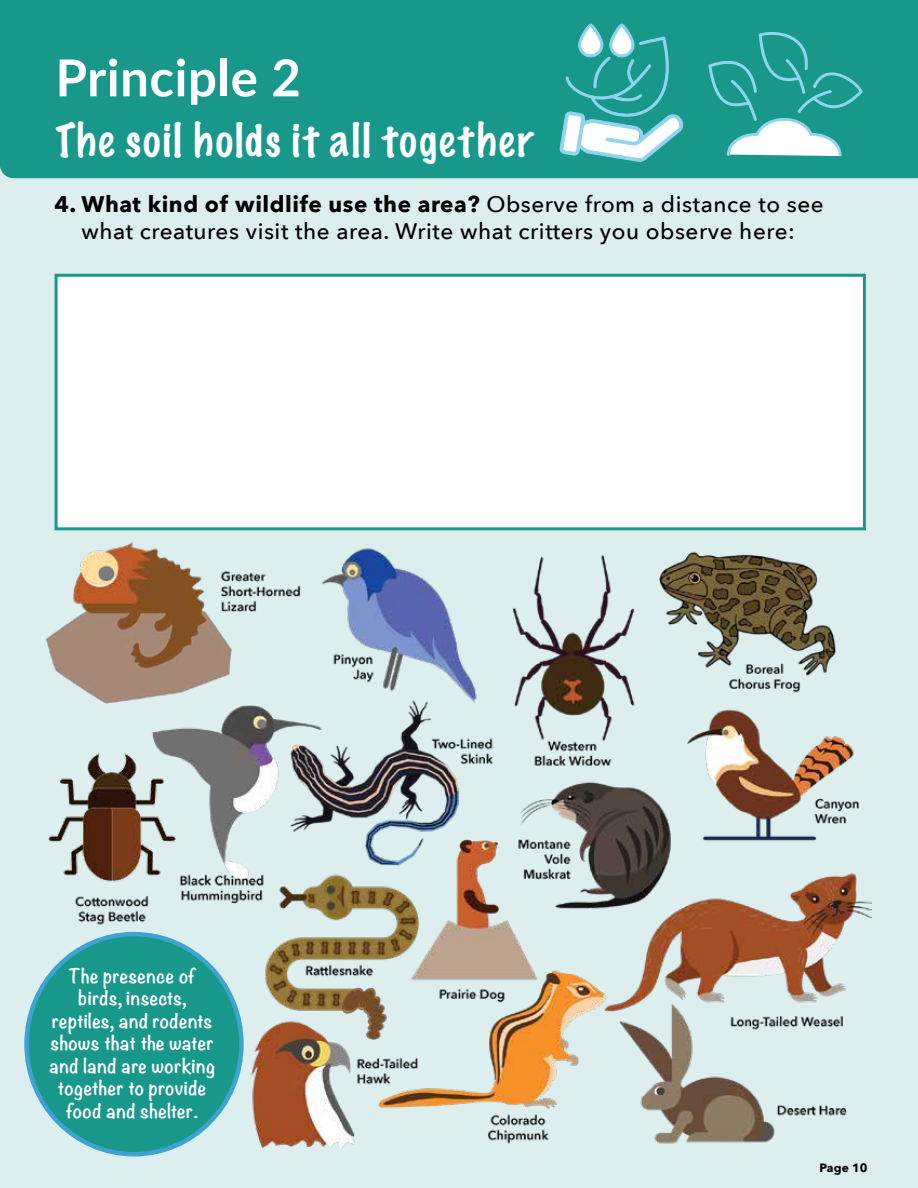
<style>
.page{position:relative;width:918px;height:1188px;background:#dcefee}
.page>*{position:absolute;margin:0;border:0;box-sizing:border-box;transform-origin:0 0}
.t1{font:700 51px "Lato";letter-spacing:.01em;color:#fff}
.t2{font:100 42px "Marker Felt";letter-spacing:.055em;color:#fff}
.t3{font:500 22.5px/27px "Avenir Next";letter-spacing:.025em;color:#000;text-align:center}
.t4{font:700 18px/22.5px "Noteworthy";letter-spacing:.025em;color:#fff;text-align:center}
.t5{font:700 12px "Avenir Next";letter-spacing:.01em;color:#000}
.s1{font-weight:700}
</style>
<div class="page">
<div style="left:0;top:0;width:918px;height:178px;background:#18988b"></div>
<img style="left:47px;top:542px;width:824px;height:606px">
<div style="left:27px;top:934px;width:214px;height:220px;background:#18988b;border-radius:50%"></div>
<svg style="left:708px;top:30px;width:155px;height:126px;background:#41aaa3"></svg>
<svg style="left:559px;top:23px;width:124px;height:139px;background:#57b5b1"></svg>
<div style="left:55px;top:274px;width:811px;height:256px;background:#fff;border:3px solid #18988b"></div>
<h1 class="t1" style="left:56px;top:40px;width:247px">Principle 2</h1>
<h2 class="t2" style="left:56px;top:107px;width:479px">The soil holds it all together</h2>
<p class="t3" style="left:55px;top:189px;width:771px"><span class="s1">4. What kind of wildlife use the area?</span> Observe from a distance to see what creatures visit the area. Write what critters you observe here:</p>
<p class="t4" style="left:49px;top:964px;width:167px">The presence of birds, insects, reptiles, and rodents shows that the water and land are working together to provide food and shelter.</p>
<p class="t5" style="left:820px;top:1157px;width:50px">Page 10</p>
</div>
